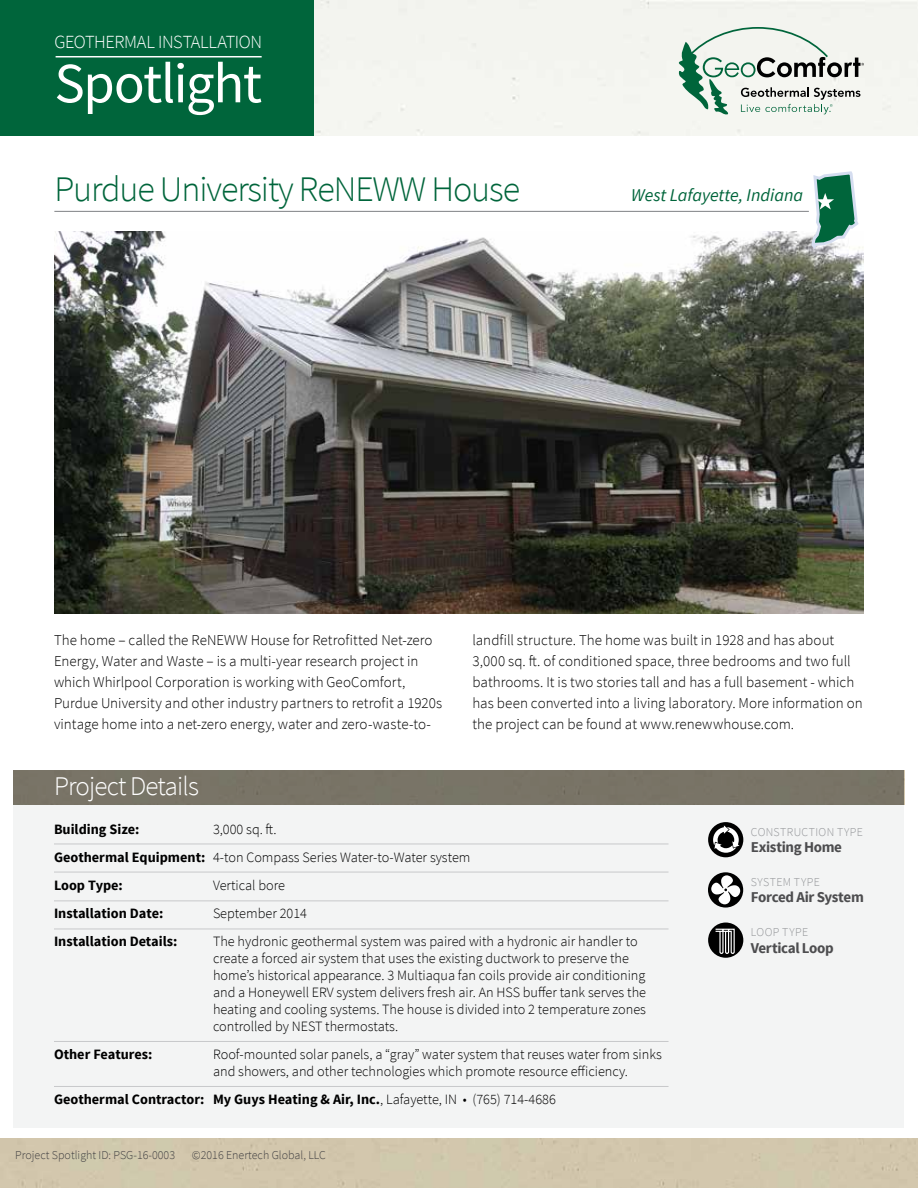
<style>
.page{position:relative;width:918px;height:1188px;background:#fff}
.page>*{position:absolute;margin:0;border:0;box-sizing:border-box;transform-origin:0 0}
.t1{font:57px "Source Sans Pro";letter-spacing:-.025em;color:#fff}
.t2{font:300 36px "Source Sans Pro";letter-spacing:-.03em;color:#00653b}
.t3{font:300 27px "Source Sans Pro";letter-spacing:-.03em;color:#fff}
.t4{font:300 18.6px "Source Sans Pro";letter-spacing:-.02em;color:#fff}
.t5{font:italic 18px "Source Sans Pro";color:#00653b}
.t6{font:300 15px/21px "Source Sans Pro";color:#000}
.t7{font:700 15px "Source Sans Pro";letter-spacing:-.025em;color:#4d4d4f}
.t8{font:300 14.25px/17.1px "Source Sans Pro";color:#000}
.t9{font:700 14.25px "Source Sans Pro";color:#000}
.t10{font:300 12px "Source Sans Pro";color:#414042}
.t11{font:300 12px "Source Sans Pro";letter-spacing:.03em;color:#939598}
.s1{font-weight:700}
.s2{font-weight:300}
</style>
<div class="page">
<div style="left:14px;top:805px;width:890px;height:323px;background:#f3f4f4"></div>
<div style="left:708px;top:822px;width:35px;height:35px;background:#000;border-radius:50%"></div>
<svg style="left:713px;top:825px;width:26px;height:28px"></svg>
<div style="left:14px;top:770px;width:890px;height:35px;background:#797467"></div>
<img style="left:54px;top:231px;width:810px;height:382px">
<svg style="left:678px;top:27px;width:186px;height:89px"></svg>
<svg style="left:708px;top:872px;width:35px;height:36px"></svg>
<div style="left:708px;top:923px;width:35px;height:35px;background:#000;border-radius:50%"></div>
<svg style="left:714px;top:928px;width:21px;height:27px"></svg>
<svg style="left:711px;top:875px;width:29px;height:30px"></svg>
<hr style="left:54px;top:844px;width:615px;height:1px;background:#c7c8ca">
<hr style="left:54px;top:872px;width:615px;height:1px;background:#c7c8ca">
<hr style="left:54px;top:900px;width:615px;height:1px;background:#c7c8ca">
<hr style="left:54px;top:929px;width:615px;height:1px;background:#c7c8ca">
<div style="left:1px;top:0;width:313px;height:136px;background:#00653b"></div>
<hr style="left:56px;top:56px;width:206px;height:1px;background:#fff">
<hr style="left:54px;top:211px;width:755px;height:1px;background:#808285">
<svg style="left:810px;top:171px;width:50px;height:80px"></svg>
<hr style="left:54px;top:1041px;width:615px;height:1px;background:#c7c8ca">
<hr style="left:54px;top:1086px;width:615px;height:1px;background:#c7c8ca">
<h3 class="t4" style="left:55px;top:31px;width:209px">GEOTHERMAL INSTALLATION</h3>
<h1 class="t1" style="left:55px;top:48px;width:209px">Spotlight</h1>
<h2 class="t2" style="left:54px;top:167px;width:467px">Purdue University ReNEWW House</h2>
<p class="t5" style="left:631px;top:184px;width:173px">West Lafayette, Indiana</p>
<p class="t6" style="left:54px;top:630px;width:390px">The home – called the ReNEWW House for Retrofitted Net-zero Energy, Water and Waste – is a multi-year research project in which Whirlpool Corporation is working with GeoComfort, Purdue University and other industry partners to retrofit a 1920s vintage home into a net-zero energy, water and zero-waste-to-</p>
<p class="t6" style="left:472px;top:630px;width:392px">landfill structure. The home was built in 1928 and has about 3,000 sq. ft. of conditioned space, three bedrooms and two full bathrooms. It is two stories tall and has a full basement - which has been converted into a living laboratory. More information on the project can be found at www.renewwhouse.com.</p>
<h3 class="t3" style="left:54px;top:770px;width:147px">Project Details</h3>
<p class="t8" style="left:54px;top:816px;width:418px;line-height:27.9px;text-indent:159px">3,000 sq. ft.<br><span class="s1">Geothermal Equipment:</span> 4-ton Compass Series Water-to-Water system<br><span class="s1">Loop Type:</span></p>
<p class="t9" style="left:54px;top:820px;width:87px">Building Size:</p>
<p class="t8" style="left:213px;top:877px;width:74px">Vertical bore</p>
<p class="t9" style="left:54px;top:904px;width:111px">Installation Date:</p>
<p class="t8" style="left:213px;top:905px;width:96px">September 2014</p>
<p class="t9" style="left:54px;top:932px;width:125px">Installation Details:</p>
<p class="t8" style="left:213px;top:933px;width:435px">The hydronic geothermal system was paired with a hydronic air handler to create a forced air system that uses the existing ductwork to preserve the home’s historical appearance. 3 Multiaqua fan coils provide air conditioning and a Honeywell ERV system delivers fresh air. An HSS buffer tank serves the heating and cooling systems. The house is divided into 2 temperature zones controlled by NEST thermostats.</p>
<p class="t9" style="left:54px;top:1045px;width:100px">Other Features:</p>
<p class="t8" style="left:213px;top:1046px;width:450px">Roof-mounted solar panels, a “gray” water system that reuses water from sinks and showers, and other technologies which promote resource efficiency.</p>
<p class="t9" style="left:54px;top:1090px;width:503px">Geothermal Contractor: My Guys Heating &amp; Air, Inc.<span class="s2">, Lafayette, IN • (765) 714-4686</span></p>
<p class="t10" style="left:15px;top:1148px;width:162px">Project Spotlight ID: PSG-16-0003</p>
<p class="t10" style="left:192px;top:1148px;width:135px">©2016 Enertech Global, LLC</p>
<p class="t11" style="left:751px;top:824px;width:114px">CONSTRUCTION TYPE</p>
<p class="t7" style="left:751px;top:838px;width:93px">Existing Home</p>
<p class="t11" style="left:751px;top:875px;width:70px">SYSTEM TYPE</p>
<p class="t7" style="left:751px;top:888px;width:115px">Forced Air System</p>
<p class="t11" style="left:751px;top:925px;width:59px">LOOP TYPE</p>
<p class="t7" style="left:751px;top:938px;width:84px">Vertical Loop</p>
</div>
